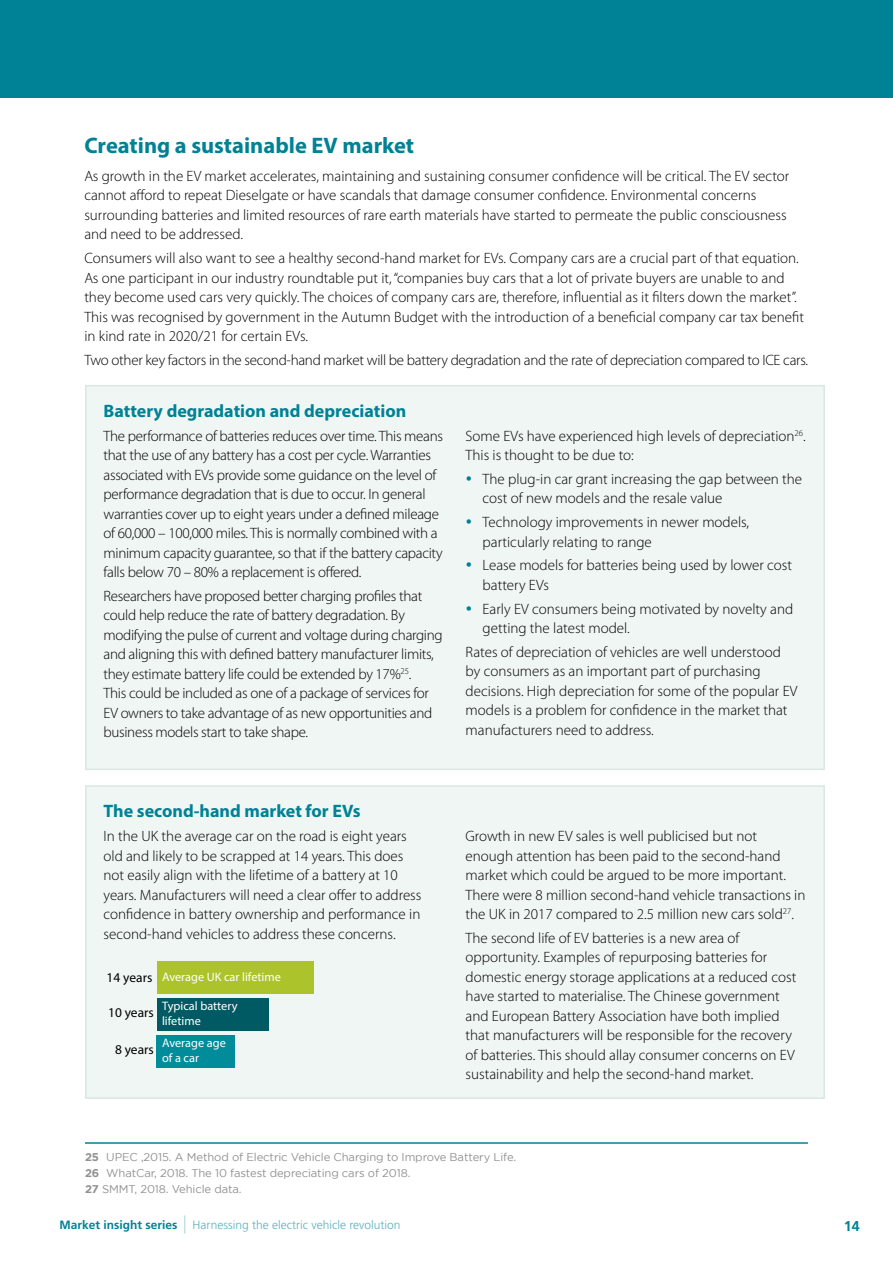
<style>
.page{position:relative;width:893px;height:1263px;background:#fff}
.page>*{position:absolute;margin:0;border:0;box-sizing:border-box;transform-origin:0 0}
.t1{font:700 22.5px "Myriad Pro";color:#008296}
.t2{font:700 18px "Myriad Pro";color:#008296}
.t3{font:300 15px/19.5px "Myriad Pro";color:#000}
.t4{font:300 15px/19.5px "Myriad Pro";letter-spacing:-.02em;color:#000}
.t5{font:700 14.25px "Frutiger LT Std";color:#008296}
.t6{font:13.35px "Myriad Pro";color:#000}
.t7{font:12.3px/14.7px "Myriad Pro";color:#fff}
.t8{font:300 12px "Frutiger LT Std";color:#5ab0bf}
.t9{font:11.25px/16.2px "Gotham";letter-spacing:-.01em;color:#929292}
.s1{color:#008296}
.s2{font-weight:700}
.s3{font-weight:700;color:#008296}
.s4{font-size:18px}
</style>
<div class="page">
<div style="left:0;top:0;width:893px;height:98px;background:#008296"></div>
<div style="left:86px;top:386px;width:738px;height:383px;background:#f0f6f4"></div>
<div style="left:85px;top:385px;width:740px;height:385px;border:2px solid #dae7e2"></div>
<div style="left:86px;top:786px;width:738px;height:312px;background:#f0f6f4"></div>
<div style="left:85px;top:785px;width:740px;height:314px;border:2px solid #dae7e2"></div>
<hr style="left:85px;top:1142px;width:723px;height:2px;background:#008296">
<div style="left:157px;top:998px;width:112px;height:32px;background:#005a63"></div>
<div style="left:157px;top:961px;width:156px;height:32px;background:#adc32b"></div>
<div style="left:157px;top:1035px;width:78px;height:32px;background:#008c9a"></div>
<h1 class="t1" style="left:84px;top:131px;width:331px">Creating a sustainable EV market</h1>
<p class="t3" style="left:84px;top:166px;width:706px">As growth in the EV market accelerates, maintaining and sustaining consumer confidence will be critical. The EV sector cannot afford to repeat Dieselgate or have scandals that damage consumer confidence. Environmental concerns surrounding batteries and limited resources of rare earth materials have started to permeate the public consciousness and need to be addressed.</p>
<p class="t3" style="left:84px;top:249px;width:721px">Consumers will also want to see a healthy second-hand market for EVs. Company cars are a crucial part of that equation.<br>As one participant in our industry roundtable put it, “companies buy cars that a lot of private buyers are unable to and they become used cars very quickly. The choices of company cars are, therefore, influential as it filters down the market”.<br>This was recognised by government in the Autumn Budget with the introduction of a beneficial company car tax benefit in kind rate in 2020/21 for certain EVs.</p>
<p class="t4" style="left:84px;top:350px;width:725px">Two other key factors in the second-hand market will be battery degradation and the rate of depreciation compared to ICE cars.</p>
<p class="t2" style="left:104px;top:399px;width:304px">Battery degradation and depreciation</p>
<p class="t4" style="left:104px;top:426px;width:341px">The performance of batteries reduces over time. This means that the use of any battery has a cost per cycle. Warranties associated with EVs provide some guidance on the level of performance degradation that is due to occur. In general warranties cover up to eight years under a defined mileage of 60,000 – 100,000 miles. This is normally combined with a minimum capacity guarantee, so that if the battery capacity falls below 70 – 80% a replacement is offered.</p>
<p class="t4" style="left:104px;top:586px;width:341px">Researchers have proposed better charging profiles that could help reduce the rate of battery degradation. By modifying the pulse of current and voltage during charging and aligning this with defined battery manufacturer limits, they estimate battery life could be extended by 17%<sup>25</sup>.<br>This could be included as one of a package of services for EV owners to take advantage of as new opportunities and business models start to take shape.</p>
<p class="t3" style="left:466px;top:426px;width:342px">Some EVs have experienced high levels of depreciation<sup>26</sup>.<br>This is thought to be due to:</p>
<p class="t3" style="left:483px;top:469px;width:321px;text-indent:-17px"><span class="s1">•</span> The plug-in car grant increasing the gap between the cost of new models and the resale value</p>
<p class="t3" style="left:483px;top:513px;width:268px;text-indent:-17px"><span class="s1">•</span> Technology improvements in newer models, particularly relating to range</p>
<p class="t3" style="left:483px;top:556px;width:311px;text-indent:-17px"><span class="s1">•</span> Lease models for batteries being used by lower cost battery EVs</p>
<p class="t3" style="left:483px;top:599px;width:312px;text-indent:-17px"><span class="s1">•</span> Early EV consumers being motivated by novelty and getting the latest model.</p>
<p class="t3" style="left:466px;top:642px;width:333px">Rates of depreciation of vehicles are well understood by consumers as an important part of purchasing decisions. High depreciation for some of the popular EV models is a problem for confidence in the market that manufacturers need to address.</p>
<p class="t2" style="left:104px;top:799px;width:259px">The second-hand market for EVs</p>
<p class="t3" style="left:104px;top:826px;width:319px">In the UK the average car on the road is eight years old and likely to be scrapped at 14 years. This does not easily align with the lifetime of a battery at 10 years. Manufacturers will need a clear offer to address confidence in battery ownership and performance in second-hand vehicles to address these concerns.</p>
<p class="t3" style="left:466px;top:826px;width:341px">Growth in new EV sales is well publicised but not enough attention has been paid to the second-hand market which could be argued to be more important.<br>There were 8 million second-hand vehicle transactions in the UK in 2017 compared to 2.5 million new cars sold<sup>27</sup>.</p>
<p class="t3" style="left:466px;top:928px;width:332px">The second life of EV batteries is a new area of opportunity. Examples of repurposing batteries for domestic energy storage applications at a reduced cost have started to materialise. The Chinese government and European Battery Association have both implied that manufacturers will be responsible for the recovery of batteries. This should allay consumer concerns on EV sustainability and help the second-hand market.</p>
<p class="t7" style="left:162px;top:969px;width:120px">Average UK car lifetime</p>
<p class="t6" style="left:107px;top:969px;width:47px">14 years</p>
<p class="t6" style="left:108px;top:1004px;width:47px">10 years</p>
<p class="t6" style="left:115px;top:1041px;width:40px">8 years</p>
<p class="t7" style="left:162px;top:999px;width:77px">Typical battery lifetime</p>
<p class="t7" style="left:162px;top:1035px;width:65px">Average age of a car</p>
<p class="t9" style="left:85px;top:1148px;width:433px"><span class="s2">25</span> UPEC ,2015. A Method of Electric Vehicle Charging to Improve Battery Life.<br><span class="s2">26</span> WhatCar, 2018. The 10 fastest depreciating cars of 2018.<br><span class="s2">27</span> SMMT, 2018. Vehicle data.</p>
<p class="t8" style="left:60px;top:1218px;width:342px"><span class="s3">Market insight series</span> <span class="s4">|</span> Harnessing the electric vehicle revolution</p>
<p class="t5" style="left:844px;top:1218px;width:17px">14</p>
</div>
